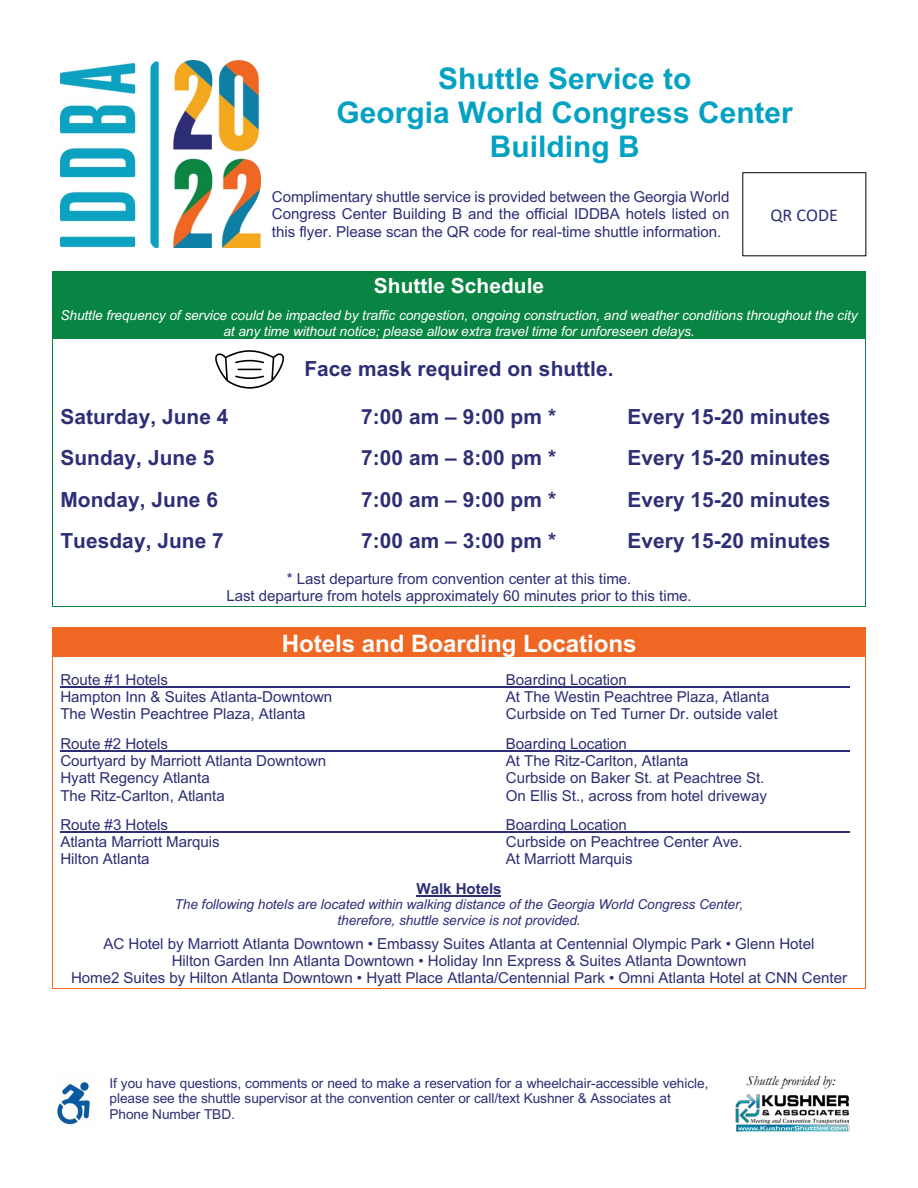
<style>
.page{position:relative;width:918px;height:1188px;background:#fff}
.page>*{position:absolute;margin:0;border:0;box-sizing:border-box;transform-origin:0 0}
.t1{font:700 29.85px/34.3px "Arial";color:#04a2c2;text-align:center}
.t2{font:700 24.15px "Arial";letter-spacing:-.005em;color:#fff}
.t3{font:700 20.85px "Arial";letter-spacing:.005em;color:#2e2e76}
.t4{font:700 20.85px "Arial";letter-spacing:.005em;color:#fff}
.t5{font:18px "Calibri";color:#2e2e76}
.t6{font:15.15px/17.2px "Arial";letter-spacing:-.005em;color:#2e2e76;text-align:center}
.t7{font:700 15.15px "Arial";letter-spacing:-.005em;color:#2e2e76}
.t8{font:italic 13.65px/15.5px "Arial";letter-spacing:-.005em;color:#fff;text-align:center}
.t9{font:13.65px/15.5px "Arial";letter-spacing:-.005em;color:#2e2e76}
.t10{font:italic 13.65px/15.5px "Arial";letter-spacing:-.005em;color:#2e2e76;text-align:center}
.t11{font:italic 13.65px "Garamond";letter-spacing:-.005em;color:#000}
</style>
<div class="page">
<svg style="left:215px;top:350px;width:69px;height:39px"></svg>
<div style="left:53px;top:271px;width:812px;height:26px;background:#088542"></div>
<div style="left:53px;top:297px;width:812px;height:11px;background:#088542"></div>
<div style="left:53px;top:308px;width:812px;height:15px;background:#088542"></div>
<div style="left:53px;top:323px;width:812px;height:16px;background:#088542"></div>
<hr style="left:53px;top:606px;width:812px;height:1px;background:#088542">
<svg style="left:52px;top:271px;width:1px;height:336px"></svg>
<svg style="left:865px;top:271px;width:1px;height:336px"></svg>
<div style="left:53px;top:628px;width:812px;height:29px;background:#ef6722"></div>
<hr style="left:53px;top:627px;width:812px;height:1px;background:#ef6722">
<hr style="left:60px;top:687px;width:790px;height:1px;background:#2e2e76">
<hr style="left:60px;top:750px;width:790px;height:1px;background:#2e2e76">
<hr style="left:60px;top:831px;width:790px;height:1px;background:#2e2e76">
<hr style="left:417px;top:895px;width:84px;height:1px;background:#2e2e76">
<hr style="left:53px;top:988px;width:812px;height:1px;background:#ef6722">
<svg style="left:52px;top:627px;width:1px;height:362px"></svg>
<svg style="left:865px;top:627px;width:1px;height:362px"></svg>
<img style="left:57px;top:1081px;width:33px;height:44px">
<img style="left:736px;top:1093px;width:113px;height:38px">
<div style="left:742px;top:172px;width:124px;height:84px;border:1px solid #000"></div>
<img style="left:60px;top:60px;width:200px;height:188px">
<h1 class="t1" style="left:336px;top:61px;width:458px">Shuttle Service to<br>Georgia World Congress Center<br>Building B</h1>
<p class="t6" style="left:272px;top:188px;width:459px;text-align:justify">Complimentary shuttle service is provided between the Georgia World Congress Center Building B and the official IDDBA hotels listed on this flyer. Please scan the QR code for real-time shuttle information.</p>
<h3 class="t4" style="left:374px;top:274px;width:172px">Shuttle Schedule</h3>
<p class="t8" style="left:61px;top:308px;width:799px">Shuttle frequency of service could be impacted by traffic congestion, ongoing construction, and weather conditions throughout the city at any time without notice; please allow extra travel time for unforeseen delays.</p>
<h3 class="t3" style="left:304px;top:357px;width:311px">Face mask required on shuttle.</h3>
<h3 class="t3" style="left:60px;top:405px;width:170px">Saturday, June 4</h3>
<h3 class="t3" style="left:361px;top:405px;width:196px">7:00 am – 9:00 pm *</h3>
<h3 class="t3" style="left:627px;top:405px;width:205px">Every 15-20 minutes</h3>
<h3 class="t3" style="left:60px;top:447px;width:155px">Sunday, June 5</h3>
<h3 class="t3" style="left:361px;top:447px;width:196px">7:00 am – 8:00 pm *</h3>
<h3 class="t3" style="left:627px;top:447px;width:205px">Every 15-20 minutes</h3>
<h3 class="t3" style="left:60px;top:488px;width:159px">Monday, June 6</h3>
<h3 class="t3" style="left:361px;top:488px;width:196px">7:00 am – 9:00 pm *</h3>
<h3 class="t3" style="left:627px;top:488px;width:205px">Every 15-20 minutes</h3>
<h3 class="t3" style="left:60px;top:529px;width:165px">Tuesday, June 7</h3>
<h3 class="t3" style="left:361px;top:529px;width:196px">7:00 am – 3:00 pm *</h3>
<h3 class="t3" style="left:627px;top:529px;width:205px">Every 15-20 minutes</h3>
<p class="t6" style="left:226px;top:570px;width:467px">* Last departure from convention center at this time.<br>Last departure from hotels approximately 60 minutes prior to this time.</p>
<h2 class="t2" style="left:282px;top:630px;width:356px">Hotels and Boarding Locations</h2>
<p class="t6" style="left:60px;top:671px;width:109px">Route #1 Hotels</p>
<p class="t6" style="left:506px;top:671px;width:122px">Boarding Location</p>
<p class="t6" style="left:60px;top:688px;width:273px">Hampton Inn &amp; Suites Atlanta-Downtown</p>
<p class="t6" style="left:506px;top:688px;width:265px">At The Westin Peachtree Plaza, Atlanta</p>
<p class="t6" style="left:60px;top:705px;width:247px">The Westin Peachtree Plaza, Atlanta</p>
<p class="t6" style="left:506px;top:705px;width:273px">Curbside on Ted Turner Dr. outside valet</p>
<p class="t6" style="left:60px;top:735px;width:109px">Route #2 Hotels</p>
<p class="t6" style="left:506px;top:735px;width:122px">Boarding Location</p>
<p class="t6" style="left:60px;top:752px;width:267px">Courtyard by Marriott Atlanta Downtown</p>
<p class="t6" style="left:506px;top:752px;width:184px">At The Ritz-Carlton, Atlanta</p>
<p class="t6" style="left:60px;top:769px;width:151px">Hyatt Regency Atlanta</p>
<p class="t6" style="left:506px;top:769px;width:260px">Curbside on Baker St. at Peachtree St.</p>
<p class="t6" style="left:60px;top:787px;width:166px">The Ritz-Carlton, Atlanta</p>
<p class="t6" style="left:506px;top:787px;width:263px">On Ellis St., across from hotel driveway</p>
<p class="t6" style="left:60px;top:816px;width:109px">Route #3 Hotels</p>
<p class="t6" style="left:506px;top:816px;width:122px">Boarding Location</p>
<p class="t6" style="left:60px;top:833px;width:161px">Atlanta Marriott Marquis</p>
<p class="t6" style="left:506px;top:833px;width:238px">Curbside on Peachtree Center Ave.</p>
<p class="t6" style="left:60px;top:850px;width:91px">Hilton Atlanta</p>
<p class="t6" style="left:506px;top:850px;width:128px">At Marriott Marquis</p>
<p class="t7" style="left:417px;top:880px;width:87px">Walk Hotels</p>
<p class="t10" style="left:175px;top:897px;width:570px">The following hotels are located within walking distance of the Georgia World Congress Center, therefore, shuttle service is not provided.</p>
<p class="t6" style="left:71px;top:935px;width:777px">AC Hotel by Marriott Atlanta Downtown • Embassy Suites Atlanta at Centennial Olympic Park • Glenn Hotel<br>Hilton Garden Inn Atlanta Downtown • Holiday Inn Express &amp; Suites Atlanta Downtown<br>Home2 Suites by Hilton Atlanta Downtown • Hyatt Place Atlanta/Centennial Park • Omni Atlanta Hotel at CNN Center</p>
<p class="t5" style="left:771px;top:204px;width:69px">QR CODE</p>
<p class="t9" style="left:110px;top:1075px;width:601px">If you have questions, comments or need to make a reservation for a wheelchair-accessible vehicle, please see the shuttle supervisor at the convention center or call/text Kushner &amp; Associates at<br>Phone Number TBD.</p>
<p class="t11" style="left:747px;top:1074px;width:90px">Shuttle provided by:</p>
</div>
